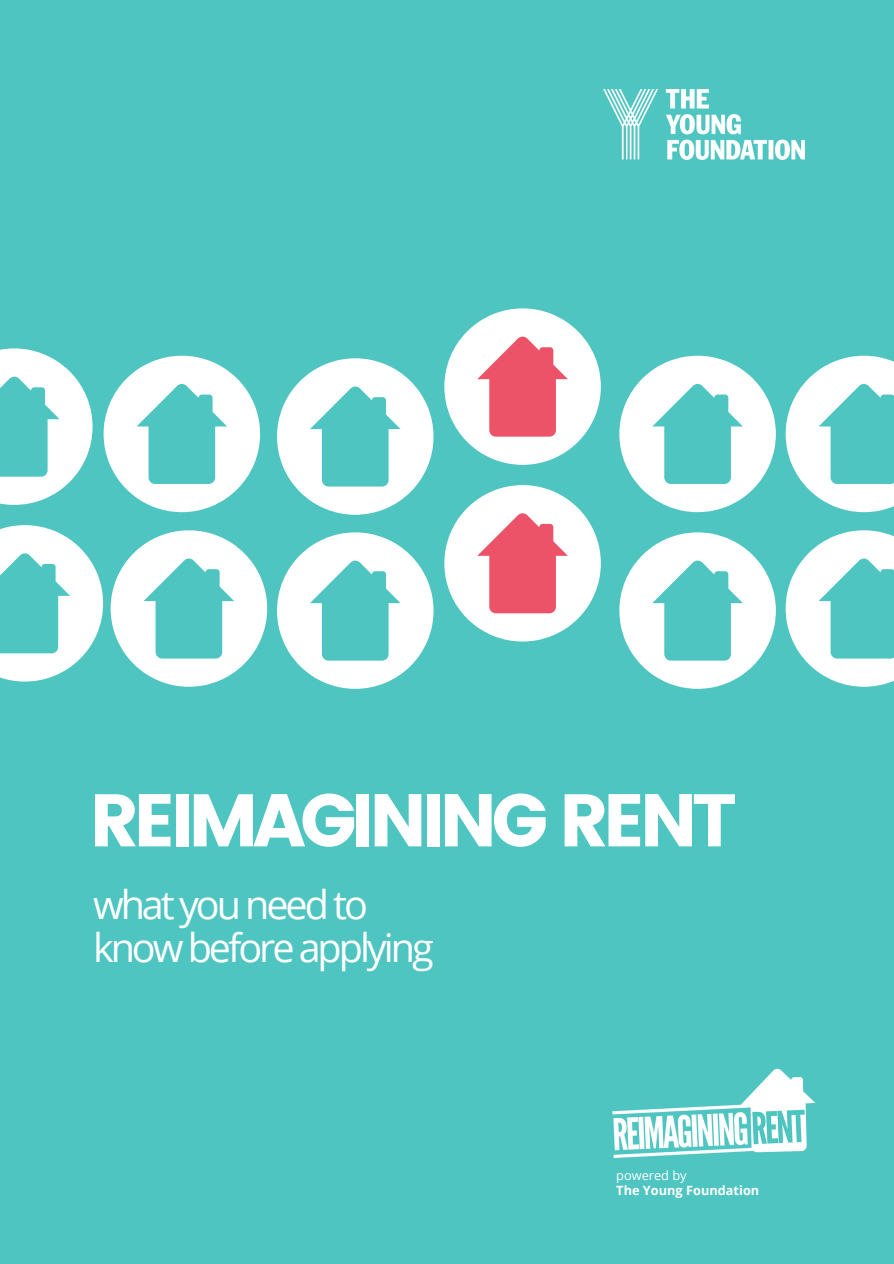
<style>
.page{position:relative;width:894px;height:1264px;background:#fff}
.page>*{position:absolute;margin:0;border:0;box-sizing:border-box;transform-origin:0 0}
.t1{font:74.25px "Poppins";letter-spacing:-.075em;color:#fff}
.t2{font:39.45px/43.2px "Open Sans";letter-spacing:-.075em;color:#fff}
.t3{font:700 12.75px "Open Sans";color:#fff}
.t4{font:12.75px "Open Sans";color:#fff}
</style>
<div class="page">
<div style="left:0;top:0;width:893px;height:1263px;background:#4ec5c1"></div>
<img style="left:603px;top:89px;width:201px;height:70px">
<img style="left:612px;top:1068px;width:204px;height:91px">
<svg style="left:277px;top:358px;width:156px;height:157px"></svg>
<svg style="left:111px;top:530px;width:156px;height:156px"></svg>
<svg style="left:444px;top:485px;width:156px;height:156px"></svg>
<svg style="left:619px;top:356px;width:156px;height:156px"></svg>
<svg style="left:277px;top:532px;width:156px;height:157px"></svg>
<svg style="left:104px;top:356px;width:156px;height:156px"></svg>
<svg style="left:444px;top:308px;width:156px;height:157px"></svg>
<svg style="left:619px;top:532px;width:156px;height:157px"></svg>
<svg style="left:785px;top:530px;width:108px;height:156px"></svg>
<svg style="left:785px;top:356px;width:108px;height:156px"></svg>
<svg style="left:0;top:348px;width:92px;height:157px"></svg>
<svg style="left:0;top:525px;width:103px;height:156px"></svg>
<h1 class="t1" style="left:89px;top:777px;width:649px">REIMAGINING RENT</h1>
<p class="t2" style="left:93px;top:881px;width:342px">what you need to know before applying</p>
<p class="t4" style="left:616px;top:1166px;width:72px">powered by</p>
<p class="t3" style="left:616px;top:1181px;width:144px">The Young Foundation</p>
</div>
